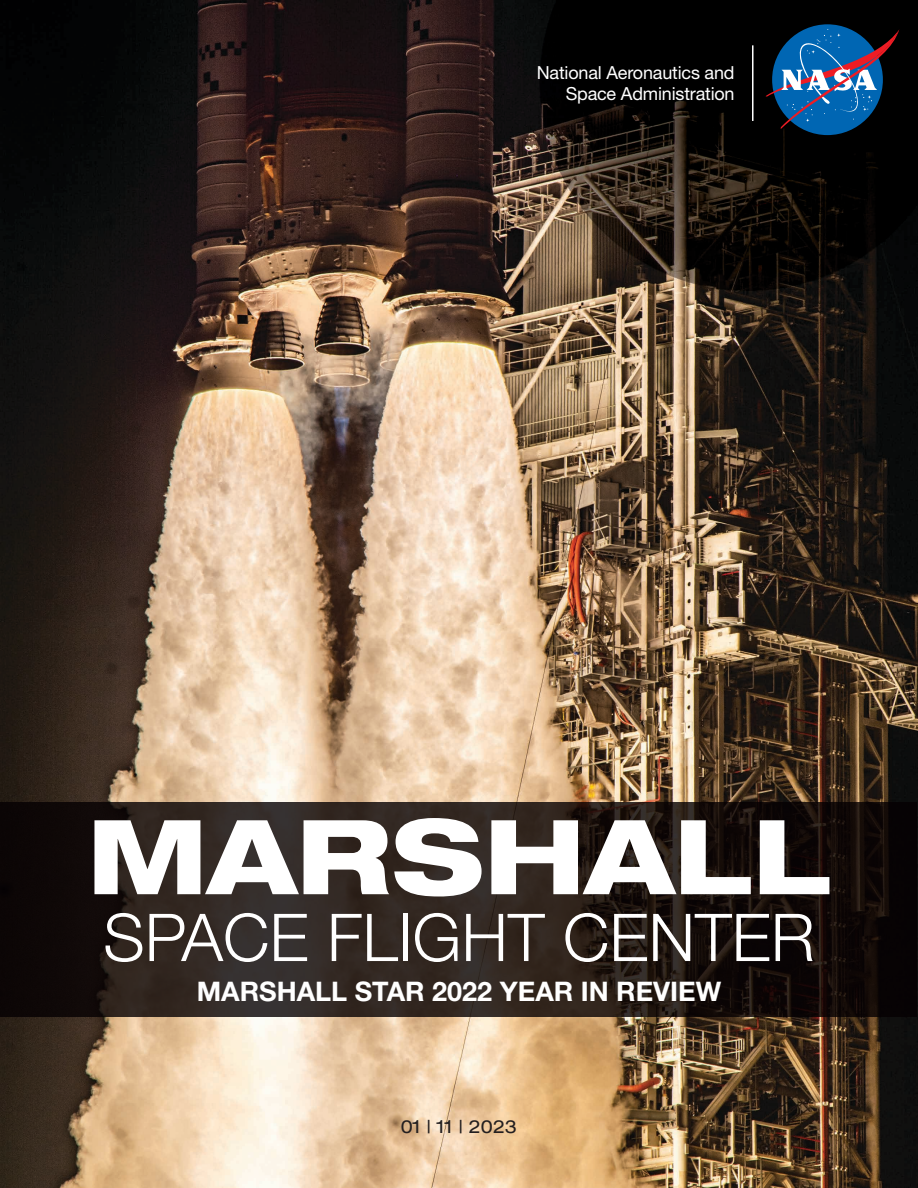
<style>
.page{position:relative;width:918px;height:1188px;background:#fff}
.page>*{position:absolute;margin:0;border:0;box-sizing:border-box;transform-origin:0 0}
.t1{font:800 expanded 103.5px "Helvetica Neue LT Std";color:#fff}
.t2{font:300 66px "Helvetica Neue LT Std";color:#fff}
.t3{font:700 27px "Helvetica Neue LT Std";color:#fff}
.t4{font:18px/21px "Helvetica Neue LT Std";letter-spacing:-.01em;color:#fff;text-align:right}
.t5{font:expanded 18px "Helvetica Neue LT Std";color:#231f20}
</style>
<div class="page">
<img style="left:0;top:0;width:918px;height:1188px">
<svg style="left:1px;top:802px;width:916px;height:215px;background:#231b17"></svg>
<hr style="left:752px;top:45px;width:2px;height:76px;background:#fff">
<div style="left:772px;top:24px;width:111px;height:111px;background:#0066b3;border-radius:50%"></div>
<svg style="left:766px;top:29px;width:133px;height:100px"></svg>
<p class="t4" style="left:537px;top:62px;width:199px">National Aeronautics and<br>Space Administration</p>
<h1 class="t1" style="left:87px;top:791px;width:745px">MARSHALL</h1>
<h1 class="t2" style="left:103px;top:897px;width:713px">SPACE FLIGHT CENTER</h1>
<h1 class="t3" style="left:197px;top:975px;width:526px">MARSHALL STAR 2022 YEAR IN REVIEW</h1>
<p class="t5" style="left:401px;top:1116px;width:118px">01 | 11 | 2023</p>
</div>
